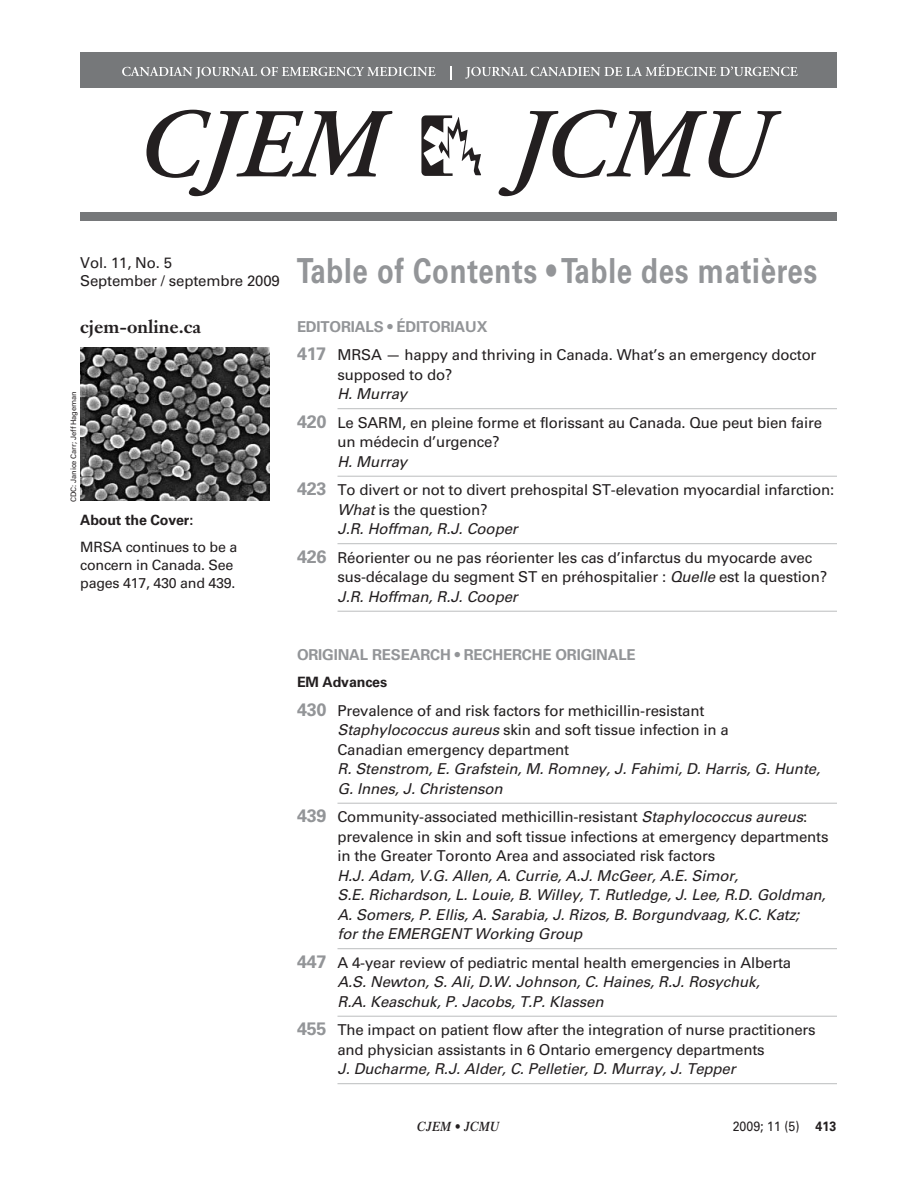
<style>
.page{position:relative;width:918px;height:1188px;background:#fff}
.page>*{position:absolute;margin:0;border:0;box-sizing:border-box;transform-origin:0 0}
.t1{font:700 34.5px "Univers";letter-spacing:.025em;color:#939598;scale:.8 1}
.t2{font:700 18px "Janson Text";color:#231f20}
.t3{font:15px/19.5px "Univers";letter-spacing:-.01em;color:#231f20}
.t4{font:italic 15px/19.5px "Univers";letter-spacing:-.01em;color:#231f20}
.t5{font:700 15px "Univers";letter-spacing:-.01em;color:#939598}
.t6{font:14.25px/18px "Univers";letter-spacing:-.015em;color:#231f20}
.t7{font:700 14.25px "Univers";letter-spacing:-.01em;color:#231f20}
.t8{font:13.5px "Univers";color:#231f20;scale:.92 1}
.t9{font:italic 600 13.5px "Times";color:#231f20;scale:.92 1}
.t10{font:7.5px "Univers";letter-spacing:-.01em;color:#231f20}
.s1{font-weight:700;color:#939598}
.s2{font-weight:700;font-size:18px;color:#939598}
.s3{font-style:italic}
.s4{font-style:normal}
.s5{font-weight:700;font-style:normal;font-size:18px;color:#939598}
.s6{font-weight:700}
</style>
<div class="page">
<img style="left:80px;top:348px;width:189px;height:153px">
<hr style="left:338px;top:408px;width:499px;height:1px;background:#bbbdbf">
<hr style="left:338px;top:476px;width:499px;height:1px;background:#bbbdbf">
<hr style="left:338px;top:543px;width:499px;height:1px;background:#bbbdbf">
<hr style="left:338px;top:611px;width:499px;height:1px;background:#bbbdbf">
<hr style="left:338px;top:803px;width:499px;height:1px;background:#bbbdbf">
<hr style="left:338px;top:948px;width:499px;height:1px;background:#bbbdbf">
<hr style="left:338px;top:1016px;width:499px;height:1px;background:#bbbdbf">
<hr style="left:338px;top:1083px;width:499px;height:1px;background:#bbbdbf">
<div style="left:80px;top:212px;width:756px;height:8px;background:#76787a"></div>
<svg style="left:146px;top:110px;width:247px;height:86px"></svg>
<svg style="left:499px;top:110px;width:283px;height:86px"></svg>
<svg style="left:421px;top:116px;width:60px;height:60px"></svg>
<div style="left:80px;top:52px;width:756px;height:36px;background:#76787a"></div>
<svg style="left:122px;top:67px;width:313px;height:12px"></svg>
<svg style="left:450px;top:66px;width:1px;height:13px"></svg>
<svg style="left:465px;top:64px;width:333px;height:15px"></svg>
<p class="t3" style="left:80px;top:255px;width:201px;line-height:18px">Vol. 11, No. 5<br>September / septembre 2009</p>
<h1 class="t1" style="left:297px;top:258px;width:652px">Table of Contents • Table des matières</h1>
<p class="t3" style="left:297px;top:314px;width:521px;line-height:28.5px"><span class="s1">EDITORIALS • ÉDITORIAUX<br></span><span class="s2">417</span> MRSA — happy and thriving in Canada. What’s an emergency doctor</p>
<p class="t3" style="left:338px;top:366px;width:116px">supposed to do?</p>
<p class="t3" style="left:297px;top:381px;width:527px;line-height:28.5px;text-indent:40px"><span class="s3">H. Murray<br></span><span class="s2">420</span> Le SARM, en pleine forme et florissant au Canada. Que peut bien faire</p>
<p class="t3" style="left:338px;top:434px;width:164px">un médecin d’urgence?</p>
<p class="t3" style="left:297px;top:449px;width:539px;line-height:28.5px;text-indent:40px"><span class="s3">H. Murray<br></span><span class="s2">423</span> To divert or not to divert prehospital ST-elevation myocardial infarction:</p>
<p class="t4" style="left:338px;top:501px;width:185px">What<span class="s4">is the question?<br></span>J.R. Hoffman, R.J. Cooper</p>
<p class="t3" style="left:338px;top:549px;width:491px;text-indent:-40px"><span class="s2">426</span> Réorienter ou ne pas réorienter les cas d’infarctus du myocarde avec sus-décalage du segment ST en préhospitalier : <span class="s3">Quelle</span> est la question?<br><span class="s3">J.R. Hoffman, R.J. Cooper</span></p>
<p class="t2" style="left:80px;top:319px;width:122px">cjem-online.ca</p>
<p class="t10" style="left:71px;top:502px;width:112px;rotate:-90deg">CDC: Janice Carr; Jeff Hageman</p>
<p class="t7" style="left:80px;top:515px;width:115px">About the Cover:</p>
<p class="t6" style="left:80px;top:539px;width:159px">MRSA continues to be a concern in Canada. See pages 417, 430 and 439.</p>
<p class="t5" style="left:297px;top:650px;width:340px">ORIGINAL RESEARCH • RECHERCHE ORIGINALE</p>
<p class="t7" style="left:297px;top:677px;width:92px">EM Advances</p>
<p class="t3" style="left:337px;top:702px;width:393px;text-indent:-40px"><span class="s2">430</span> Prevalence of and risk factors for methicillin-resistant<br><span class="s3">Staphylococcus aureus</span> skin and soft tissue infection in a<br>Canadian emergency department</p>
<p class="t4" style="left:338px;top:761px;width:487px">R. Stenstrom, E. Grafstein, M. Romney, J. Fahimi, D. Harris, G. Hunte,<br>G. Innes, J. Christenson</p>
<p class="t3" style="left:337px;top:809px;width:493px;text-indent:-40px"><span class="s2">439</span> Community-associated methicillin-resistant <span class="s3">Staphylococcus aureus</span>: prevalence in skin and soft tissue infections at emergency departments in the Greater Toronto Area and associated risk factors</p>
<p class="t4" style="left:338px;top:867px;width:493px">H.J. Adam, V.G. Allen, A. Currie, A.J. McGeer, A.E. Simor,<br>S.E. Richardson, L. Louie, B. Willey, T. Rutledge, J. Lee, R.D. Goldman, A. Somers, P. Ellis, A. Sarabia, J. Rizos, B. Borgundvaag, K.C. Katz; for the EMERGENT Working Group</p>
<p class="t4" style="left:338px;top:954px;width:455px;text-indent:-40px"><span class="s5">447</span> <span class="s4">A 4-year review of pediatric mental health emergencies in Alberta<br></span>A.S. Newton, S. Ali, D.W. Johnson, C. Haines, R.J. Rosychuk,<br>R.A. Keaschuk, P. Jacobs, T.P. Klassen</p>
<p class="t3" style="left:338px;top:1022px;width:480px;text-indent:-40px"><span class="s2">455</span> The impact on patient flow after the integration of nurse practitioners and physician assistants in 6 Ontario emergency departments</p>
<p class="t4" style="left:338px;top:1061px;width:403px">J. Ducharme, R.J. Alder, C. Pelletier, D. Murray, J. Tepper</p>
<p class="t9" style="left:417px;top:1121px;width:92px">CJEM • JCMU</p>
<p class="t8" style="left:733px;top:1121px;width:114px">2009; 11 (5) <span class="s6">413</span></p>
</div>
